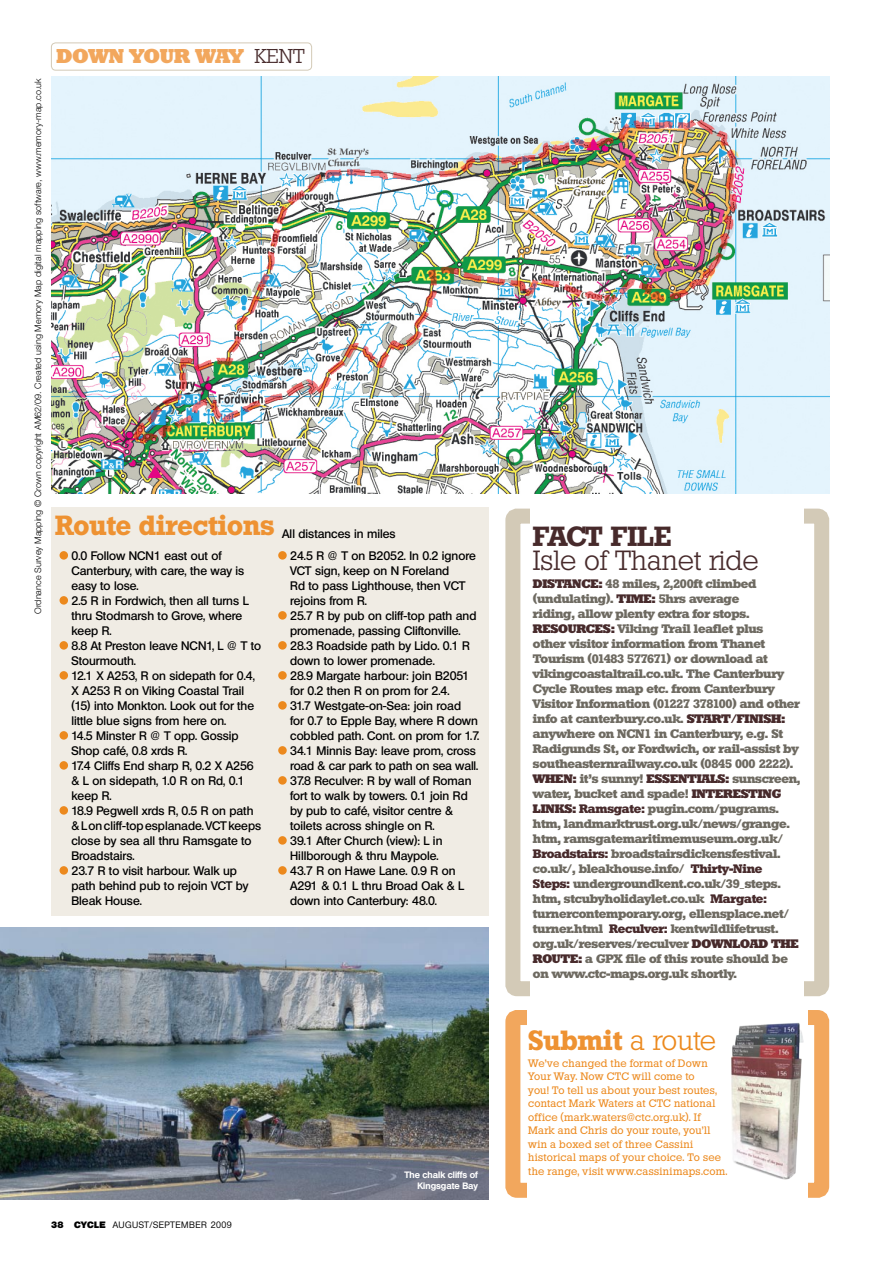
<style>
.page{position:relative;width:893px;height:1263px;background:#fff}
.page>*{position:absolute;margin:0;border:0;box-sizing:border-box;transform-origin:0 0}
._2ndPara{font:600 27px "Stafford";color:#ee9232}
._2ndPara-2{font:300 27px/24px "Stafford";color:#472a2b}
._1stPara{font:800 19.5px "Stafford";color:#f2a75d}
._1stPara-2{font:600 12px/15px "Olympia";color:#000}
._2ndPara-3{font:700 12px/15px "Stafford";letter-spacing:-.02em;color:#6e6a61}
._2ndPara-4{font:600 12px "Olympia";color:#000}
._2ndPara-5{font:800 12px "Stafford";color:#472a2b}
._2ndPara-6{font:10.5px/13.5px "Stafford";letter-spacing:.025em;color:#ec891d}
.t1{font:300 9px "Helvetica Neue";color:#000}
.Pic_caption{font:700 9px/10.5px "Olympia";color:#fff;text-align:right}
.t2{font:500 9px "Olympia";letter-spacing:.05em;color:#000}
.s1{font-weight:300;color:#472a2b}
.s2{font-weight:800}
.s3{font-weight:600}
.s4{font-weight:800;color:#472a2b}
.s5{color:#472a2b}
.s6{font-weight:300;color:#ec891d}
</style>
<div class="page">
<img style="left:0;top:928px;width:488px;height:271px">
<div style="left:51px;top:43px;width:261px;height:28px;border:1px solid #d3cab7;border-radius:4px"></div>
<div style="left:51px;top:507px;width:437px;height:409px;background:#f0ece4"></div>
<div style="left:60px;top:551px;width:8px;height:9px;background:#ec891d;border-radius:50%"></div>
<div style="left:60px;top:596px;width:8px;height:9px;background:#ec891d;border-radius:50%"></div>
<div style="left:60px;top:641px;width:8px;height:9px;background:#ec891d;border-radius:50%"></div>
<div style="left:60px;top:671px;width:8px;height:9px;background:#ec891d;border-radius:50%"></div>
<div style="left:60px;top:731px;width:8px;height:9px;background:#ec891d;border-radius:50%"></div>
<div style="left:60px;top:761px;width:8px;height:9px;background:#ec891d;border-radius:50%"></div>
<div style="left:60px;top:806px;width:8px;height:9px;background:#ec891d;border-radius:50%"></div>
<div style="left:60px;top:866px;width:8px;height:9px;background:#ec891d;border-radius:50%"></div>
<div style="left:278px;top:551px;width:9px;height:9px;background:#ec891d;border-radius:50%"></div>
<div style="left:278px;top:611px;width:9px;height:9px;background:#ec891d;border-radius:50%"></div>
<div style="left:278px;top:641px;width:9px;height:9px;background:#ec891d;border-radius:50%"></div>
<div style="left:278px;top:671px;width:9px;height:9px;background:#ec891d;border-radius:50%"></div>
<div style="left:278px;top:701px;width:9px;height:9px;background:#ec891d;border-radius:50%"></div>
<div style="left:278px;top:746px;width:9px;height:9px;background:#ec891d;border-radius:50%"></div>
<div style="left:278px;top:776px;width:9px;height:9px;background:#ec891d;border-radius:50%"></div>
<div style="left:278px;top:836px;width:9px;height:9px;background:#ec891d;border-radius:50%"></div>
<div style="left:278px;top:866px;width:9px;height:9px;background:#ec891d;border-radius:50%"></div>
<div style="left:505px;top:1010px;width:324px;height:188px;border:15px solid #f2a75d;border-radius:4px"></div>
<div style="left:527px;top:1008px;width:281px;height:191px;background:#fff"></div>
<img style="left:731px;top:1022px;width:73px;height:158px">
<div style="left:505px;top:509px;width:324px;height:487px;border:15px solid #d3cab7;border-radius:4px"></div>
<div style="left:530px;top:475px;width:274px;height:530px;background:#fff"></div>
<img style="left:51px;top:77px;width:778px;height:416px">
<p class="t1" style="left:32px;top:614px;width:537px;rotate:-90deg">Ordnance Survey Mapping © Crown copyright AM62/09. Created using Memory Map digital mapping software, www.memory-map.co.uk</p>
<p class="_1stPara" style="left:57px;top:44px;width:250px">DOWN YOUR WAY <span class="s1">kent</span></p>
<p class="_2ndPara" style="left:55px;top:509px;width:221px">Route directions</p>
<p class="_1stPara-2" style="left:72px;top:548px;width:174px">0.0 Follow NCN1 east out of<br>Canterbury, with care, the way is easy to lose.</p>
<p class="_1stPara-2" style="left:72px;top:593px;width:179px">2.5 R in Fordwich, then all turns L thru Stodmarsh to Grove, where keep R.</p>
<p class="_1stPara-2" style="left:72px;top:638px;width:191px">8.8 At Preston leave NCN1, L @ T to<br>Stourmouth.</p>
<p class="_1stPara-2" style="left:72px;top:668px;width:185px">12.1 X A253, R on sidepath for 0.4,<br>X A253 R on Viking Coastal Trail (15) into Monkton. Look out for the little blue signs from here on.</p>
<p class="_1stPara-2" style="left:72px;top:728px;width:169px">14.5 Minster R @ T opp. Gossip<br>Shop café, 0.8 xrds R.</p>
<p class="_1stPara-2" style="left:72px;top:758px;width:184px">17.4 Cliffs End sharp R, 0.2 X A256 &amp; L on sidepath, 1.0 R on Rd, 0.1 keep R.</p>
<p class="_1stPara-2" style="left:72px;top:803px;width:191px">18.9 Pegwell xrds R, 0.5 R on path &amp; L on cliff-top esplanade. VCT keeps close by sea all thru Ramsgate to<br>Broadstairs.</p>
<p class="_1stPara-2" style="left:72px;top:863px;width:178px">23.7 R to visit harbour. Walk up path behind pub to rejoin VCT by<br>Bleak House.</p>
<p class="_2ndPara-4" style="left:282px;top:526px;width:115px">All distances in miles</p>
<p class="_1stPara-2" style="left:290px;top:548px;width:187px">24.5 R @ T on B2052. In 0.2 ignore<br>VCT sign, keep on N Foreland<br>Rd to pass Lighthouse, then VCT rejoins from R.</p>
<p class="_1stPara-2" style="left:290px;top:608px;width:188px">25.7 R by pub on cliff-top path and promenade, passing Cliftonville.</p>
<p class="_1stPara-2" style="left:290px;top:638px;width:181px">28.3 Roadside path by Lido. 0.1 R down to lower promenade.</p>
<p class="_1stPara-2" style="left:290px;top:668px;width:181px">28.9 Margate harbour: join B2051 for 0.2 then R on prom for 2.4.</p>
<p class="_1stPara-2" style="left:290px;top:698px;width:191px">31.7 Westgate-on-Sea: join road<br>for 0.7 to Epple Bay, where R down cobbled path. Cont. on prom for 1.7.</p>
<p class="_1stPara-2" style="left:290px;top:743px;width:190px">34.1 Minnis Bay: leave prom, cross road &amp; car park to path on sea wall.</p>
<p class="_1stPara-2" style="left:290px;top:773px;width:183px">37.8 Reculver: R by wall of Roman fort to walk by towers. 0.1 join Rd by pub to café, visitor centre &amp; toilets across shingle on R.</p>
<p class="_1stPara-2" style="left:290px;top:833px;width:154px">39.1 After Church (view): L in<br>Hillborough &amp; thru Maypole.</p>
<p class="_1stPara-2" style="left:290px;top:863px;width:175px">43.7 R on Hawe Lane. 0.9 R on<br>A291 &amp; 0.1 L thru Broad Oak &amp; L down into Canterbury: 48.0.</p>
<p class="t2" style="left:51px;top:1219px;width:182px"><span class="s2">38 CYCLE</span> AUGUST/SEPTEMBER 2009</p>
<p class="Pic_caption" style="left:404px;top:1170px;width:75px">The chalk cliffs of<br>Kingsgate Bay</p>
<p class="_2ndPara-2" style="left:533px;top:525px;width:227px"><span class="s3">FACT FILE<br></span>Isle of Thanet ride</p>
<p class="_2ndPara-3" style="left:533px;top:577px;width:225px"><span class="s4">DISTANCE:</span> 48 miles, 2,200ft climbed (undulating). <span class="s4">TIME:</span> 5hrs average riding, allow plenty extra for stops.<br><span class="s4">RESOUR</span></p>
<p class="_2ndPara-3" style="left:533px;top:622px;width:269px;text-indent:53px"><span class="s4">CES:</span> Viking Trail leaflet plus<br>other visitor information from Thanet Tourism (01483 577671) or download at vikingcoastaltrail.co.uk. The Canterbury Cycle Routes map etc. from Canterbury Visitor Information (01227 378100) and other info at canterbury.co.uk. <span class="s4">START/FINISH: </span>anywhere on NCN1 in Canterbury, e.g. St Radigunds St, or Fordwich, or rail-assist by southeasternrailway.co.uk (0845 000 2222).<br><span class="s4">WHEN:</span> it’s sunny! <span class="s4">ESSENTIALS:</span> sunscreen, water, bucket and spade! <span class="s4">INTERESTING LINKS:</span> <span class="s5">Ramsgate:</span> pugin.com/pugrams. htm, landmarktrust.org.uk/news/grange. htm, ramsgatemaritimemuseum.org.uk/ <span class="s5">Broadstairs:</span> broadstairsdickensfestival. co.uk/, bleakhouse.info/ <span class="s5">Thirty-Nine Steps:</span> undergroundkent.co.uk/39_steps. htm, stcubyholidaylet.co.uk <span class="s5">Margate: </span>turnercontemporary.org, ellensplace.net/ turner.html <span class="s5">Reculver:</span> kentwildlifetrust. org.uk/reserves/reculver <span class="s4">DOWN</span></p>
<p class="_2ndPara-5" style="left:733px;top:937px;width:68px">LOAD THE</p>
<p class="_2ndPara-3" style="left:533px;top:952px;width:256px;text-indent:28px"><span class="s4">TE:</span> a GPX file of this route should be on www.ctc-maps.org.uk shortly.</p>
<p class="_2ndPara-5" style="left:533px;top:952px;width:11px">ROU</p>
<p class="_2ndPara" style="left:528px;top:1024px;width:189px">Submit <span class="s6">a route</span></p>
<p class="_2ndPara-6" style="left:528px;top:1056px;width:201px">We’ve changed the format of Down Your Way. Now CTC will come to<br>you! To tell us about your best routes, contact Mark Waters at CTC national office (mark.waters@ctc.org.uk). If Mark and Chris do your route, you’ll win a boxed set of three Cassini historical maps of your choice. To see the range, visit www.cassinimaps.com.</p>
</div>
